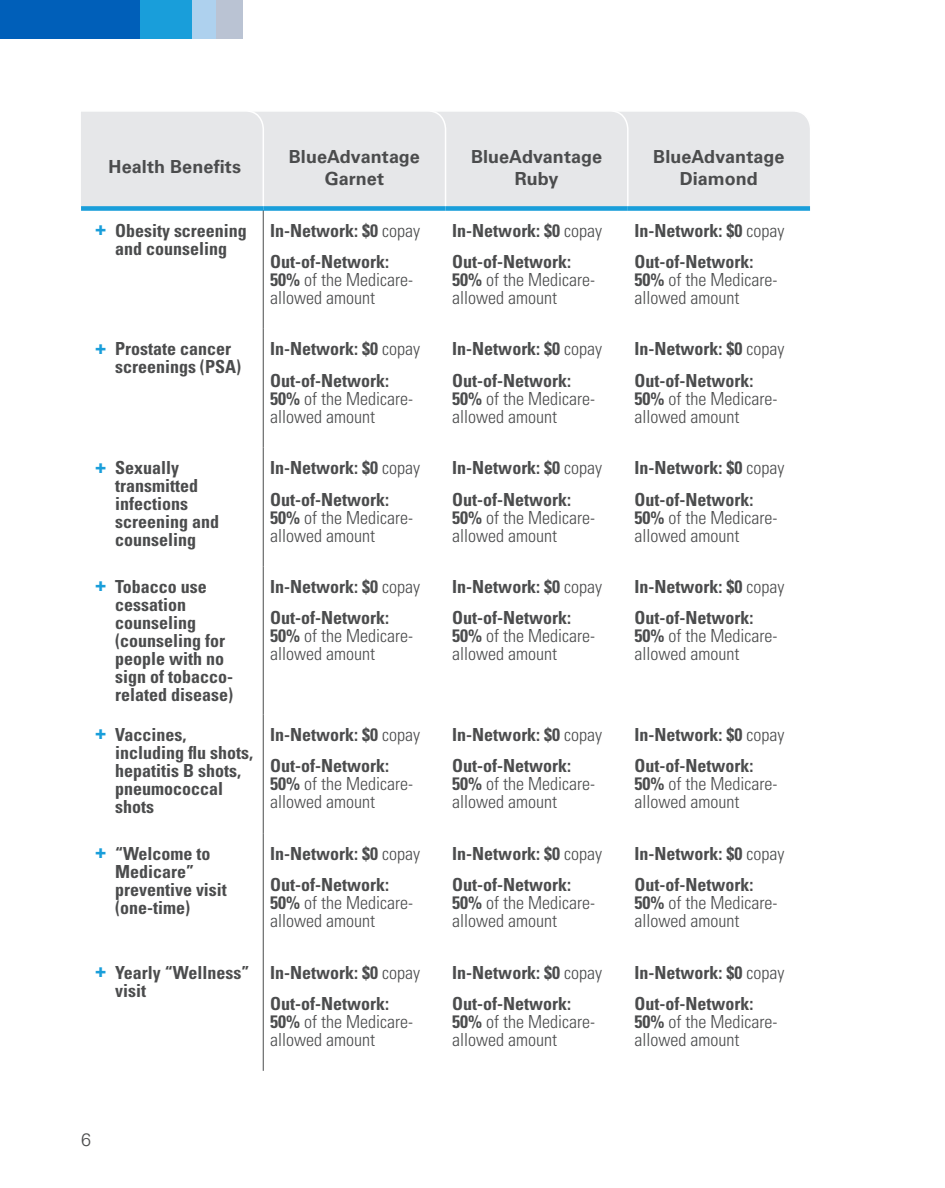
<style>
.page{position:relative;width:945px;height:1188px;background:#fff}
.page>*{position:absolute;margin:0;border:0;box-sizing:border-box;transform-origin:0 0}
.t1{font:300 condensed 18px/18px "Univers LT Std";color:#4b4c4d}
.t2{font:700 condensed 18px/18px "Univers LT Std";color:#4b4c4d}
.t3{font:700 18px/21.8px "Univers LT Std";letter-spacing:.005em;color:#4b4c4d;text-align:center}
.t4{font:300 18px "Univers LT Std";color:#4b4c4d}
.s1{font-weight:900;font-stretch:normal;color:#199eda}
.s2{font-weight:300}
.s3{font-weight:700}
</style>
<div class="page">
<div style="left:0;top:0;width:140px;height:39px;background:#005fb9"></div>
<div style="left:140px;top:0;width:52px;height:39px;background:#199eda"></div>
<div style="left:192px;top:0;width:25px;height:39px;background:#aed1ee"></div>
<div style="left:217px;top:0;width:26px;height:39px;background:#bac3d3"></div>
<hr style="left:263px;top:210px;width:1px;height:119px;background:#4b4c4d">
<hr style="left:263px;top:329px;width:1px;height:119px;background:#4b4c4d">
<hr style="left:263px;top:448px;width:1px;height:118px;background:#4b4c4d">
<hr style="left:263px;top:566px;width:1px;height:148px;background:#4b4c4d">
<hr style="left:263px;top:714px;width:1px;height:119px;background:#4b4c4d">
<hr style="left:263px;top:952px;width:1px;height:119px;background:#4b4c4d">
<hr style="left:263px;top:833px;width:1px;height:119px;background:#4b4c4d">
<div style="left:81px;top:112px;width:730px;height:98px;background:#e6e7e9"></div>
<div style="left:81px;top:206px;width:182px;height:5px;background:#199eda"></div>
<div style="left:263px;top:206px;width:183px;height:5px;background:#199eda"></div>
<div style="left:446px;top:206px;width:182px;height:5px;background:#199eda"></div>
<div style="left:628px;top:206px;width:182px;height:5px;background:#199eda"></div>
<p class="t3" style="left:109px;top:156px;width:134px">Health Benefits</p>
<p class="t3" style="left:289px;top:146px;width:133px">BlueAdvantage<br>Garnet</p>
<p class="t3" style="left:471px;top:146px;width:133px">BlueAdvantage<br>Ruby</p>
<p class="t3" style="left:653px;top:146px;width:133px">BlueAdvantage<br>Diamond</p>
<p class="t2" style="left:95px;top:221px;width:154px;text-align:center"><span class="s1">+</span> Obesity screening and counseling</p>
<p class="t2" style="left:270px;top:221px;width:151px">In-Network: $0 <span class="s2">copay</span></p>
<p class="t1" style="left:270px;top:253px;width:144px"><span class="s3">Out-of-Network:<br>50%</span> of the Medicare&shy;allowed amount</p>
<p class="t2" style="left:115px;top:340px;width:127px;text-indent:-20px"><span class="s1">+</span> Prostate cancer screenings (PSA)</p>
<p class="t2" style="left:270px;top:340px;width:151px">In-Network: $0 <span class="s2">copay</span></p>
<p class="t1" style="left:270px;top:371px;width:144px"><span class="s3">Out-of-Network:<br>50%</span> of the Medicare&shy;allowed amount</p>
<p class="t2" style="left:115px;top:459px;width:105px;text-indent:-20px"><span class="s1">+</span> Sexually transmitted infections screening and counseling</p>
<p class="t2" style="left:270px;top:459px;width:151px">In-Network: $0 <span class="s2">copay</span></p>
<p class="t1" style="left:270px;top:490px;width:144px"><span class="s3">Out-of-Network:<br>50%</span> of the Medicare&shy;allowed amount</p>
<p class="t2" style="left:115px;top:577px;width:119px;text-indent:-20px"><span class="s1">+</span> Tobacco use cessation counseling (counseling for people with no sign of tobacco&shy;related disease)</p>
<p class="t2" style="left:270px;top:577px;width:151px">In-Network: $0 <span class="s2">copay</span></p>
<p class="t1" style="left:270px;top:609px;width:144px"><span class="s3">Out-of-Network:<br>50%</span> of the Medicare&shy;allowed amount</p>
<p class="t2" style="left:115px;top:725px;width:139px;text-indent:-20px"><span class="s1">+</span> Vaccines, including flu shots, hepatitis B shots, pneumococcal shots</p>
<p class="t2" style="left:270px;top:725px;width:151px">In-Network: $0 <span class="s2">copay</span></p>
<p class="t1" style="left:270px;top:757px;width:144px"><span class="s3">Out-of-Network:<br>50%</span> of the Medicare&shy;allowed amount</p>
<p class="t2" style="left:115px;top:844px;width:113px;text-indent:-20px"><span class="s1">+</span> “Welcome to<br>Medicare” preventive visit (one-time)</p>
<p class="t2" style="left:270px;top:844px;width:151px">In-Network: $0 <span class="s2">copay</span></p>
<p class="t1" style="left:270px;top:876px;width:144px"><span class="s3">Out-of-Network:<br>50%</span> of the Medicare&shy;allowed amount</p>
<p class="t2" style="left:115px;top:963px;width:136px;text-indent:-20px"><span class="s1">+</span> Yearly “Wellness” visit</p>
<p class="t2" style="left:270px;top:963px;width:151px">In-Network: $0 <span class="s2">copay</span></p>
<p class="t1" style="left:270px;top:995px;width:144px"><span class="s3">Out-of-Network:<br>50%</span> of the Medicare&shy;allowed amount</p>
<p class="t2" style="left:452px;top:221px;width:151px">In-Network: $0 <span class="s2">copay</span></p>
<p class="t1" style="left:452px;top:253px;width:144px"><span class="s3">Out-of-Network:<br>50%</span> of the Medicare&shy;allowed amount</p>
<p class="t2" style="left:452px;top:340px;width:151px">In-Network: $0 <span class="s2">copay</span></p>
<p class="t1" style="left:452px;top:371px;width:144px"><span class="s3">Out-of-Network:<br>50%</span> of the Medicare&shy;allowed amount</p>
<p class="t2" style="left:452px;top:459px;width:151px">In-Network: $0 <span class="s2">copay</span></p>
<p class="t1" style="left:452px;top:490px;width:144px"><span class="s3">Out-of-Network:<br>50%</span> of the Medicare&shy;allowed amount</p>
<p class="t2" style="left:452px;top:577px;width:151px">In-Network: $0 <span class="s2">copay</span></p>
<p class="t1" style="left:452px;top:609px;width:144px"><span class="s3">Out-of-Network:<br>50%</span> of the Medicare&shy;allowed amount</p>
<p class="t2" style="left:452px;top:725px;width:151px">In-Network: $0 <span class="s2">copay</span></p>
<p class="t1" style="left:452px;top:757px;width:144px"><span class="s3">Out-of-Network:<br>50%</span> of the Medicare&shy;allowed amount</p>
<p class="t2" style="left:452px;top:844px;width:151px">In-Network: $0 <span class="s2">copay</span></p>
<p class="t1" style="left:452px;top:876px;width:144px"><span class="s3">Out-of-Network:<br>50%</span> of the Medicare&shy;allowed amount</p>
<p class="t2" style="left:452px;top:963px;width:151px">In-Network: $0 <span class="s2">copay</span></p>
<p class="t1" style="left:452px;top:995px;width:144px"><span class="s3">Out-of-Network:<br>50%</span> of the Medicare&shy;allowed amount</p>
<p class="t2" style="left:635px;top:221px;width:151px">In-Network: $0 <span class="s2">copay</span></p>
<p class="t1" style="left:635px;top:253px;width:144px"><span class="s3">Out-of-Network:<br>50%</span> of the Medicare&shy;allowed amount</p>
<p class="t2" style="left:635px;top:340px;width:151px">In-Network: $0 <span class="s2">copay</span></p>
<p class="t1" style="left:635px;top:371px;width:144px"><span class="s3">Out-of-Network:<br>50%</span> of the Medicare&shy;allowed amount</p>
<p class="t2" style="left:635px;top:459px;width:151px">In-Network: $0 <span class="s2">copay</span></p>
<p class="t1" style="left:635px;top:490px;width:144px"><span class="s3">Out-of-Network:<br>50%</span> of the Medicare&shy;allowed amount</p>
<p class="t2" style="left:635px;top:577px;width:151px">In-Network: $0 <span class="s2">copay</span></p>
<p class="t1" style="left:635px;top:609px;width:144px"><span class="s3">Out-of-Network:<br>50%</span> of the Medicare&shy;allowed amount</p>
<p class="t2" style="left:635px;top:725px;width:151px">In-Network: $0 <span class="s2">copay</span></p>
<p class="t1" style="left:635px;top:757px;width:144px"><span class="s3">Out-of-Network:<br>50%</span> of the Medicare&shy;allowed amount</p>
<p class="t2" style="left:635px;top:844px;width:151px">In-Network: $0 <span class="s2">copay</span></p>
<p class="t1" style="left:635px;top:876px;width:144px"><span class="s3">Out-of-Network:<br>50%</span> of the Medicare&shy;allowed amount</p>
<p class="t2" style="left:635px;top:963px;width:151px">In-Network: $0 <span class="s2">copay</span></p>
<p class="t1" style="left:635px;top:995px;width:144px"><span class="s3">Out-of-Network:<br>50%</span> of the Medicare&shy;allowed amount</p>
<p class="t4" style="left:81px;top:1129px;width:12px">6</p>
</div>
